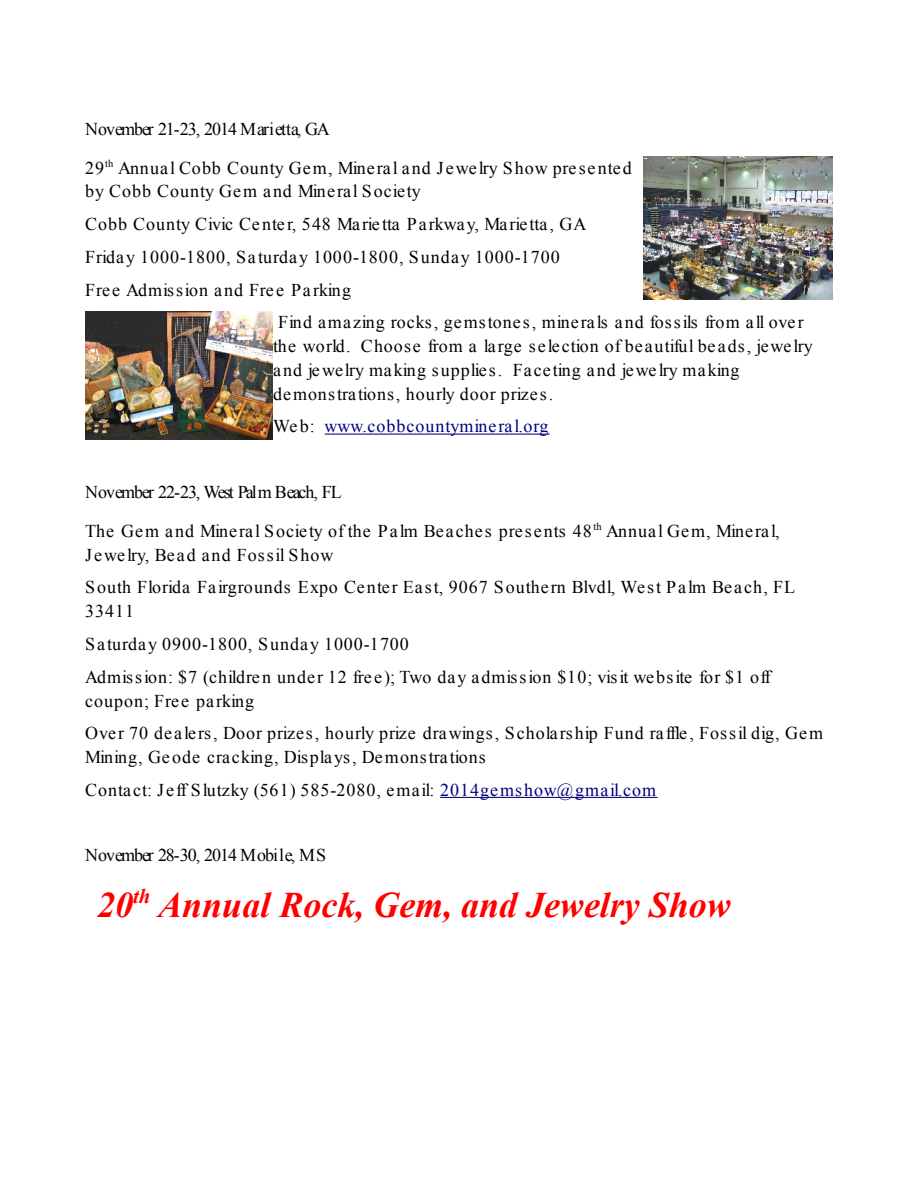
<style>
.page{position:relative;width:918px;height:1188px;background:#fff}
.page>*{position:absolute;margin:0;border:0;box-sizing:border-box;transform-origin:0 0}
.t1{font:italic 700 36px "Times New Roman";color:#f00}
.t2{font:18px/32.7px "Times New Roman";letter-spacing:.05em;color:#000}
.t3{font:18px "Times New Roman";letter-spacing:.055em;color:#000080}
.t4{font:18px "Times New Roman";letter-spacing:-.055em;color:#000}
.s1{color:#000}
.s2{color:#000080}
</style>
<div class="page">
<hr style="left:325px;top:434px;width:225px;height:1px;background:#000080">
<hr style="left:440px;top:797px;width:217px;height:1px;background:#000080">
<img style="left:644px;top:157px;width:189px;height:142px">
<img style="left:85px;top:311px;width:188px;height:129px">
<p class="t2" style="left:85px;top:111px;width:548px;line-height:38.8px">November 21-23, 2014 Marietta, GA<br>29<sup>th</sup> Annual Cobb County Gem, Mineral and Jewelry Show presented</p>
<p class="t2" style="left:85px;top:177px;width:337px">by Cobb County Gem and Mineral Society</p>
<p class="t2" style="left:85px;top:209px;width:503px">Cobb County Civic Center, 548 Marietta Parkway, Marietta, GA</p>
<p class="t2" style="left:85px;top:242px;width:476px">Friday 1000-1800, Saturday 1000-1800, Sunday 1000-1700</p>
<p class="t2" style="left:85px;top:275px;width:267px">Free Admission and Free Parking</p>
<p class="t2" style="left:278px;top:308px;width:527px">Find amazing rocks, gemstones, minerals and fossils from all over</p>
<p class="t2" style="left:273px;top:336px;width:541px;line-height:23.9px">the world. Choose from a large selection of beautiful beads, jewelry and jewelry making supplies. Faceting and jewelry making demonstrations, hourly door prizes.</p>
<p class="t3" style="left:273px;top:420px;width:277px"><span class="s1">Web:</span> www.cobbcountymineral.org</p>
<p class="t2" style="left:85px;top:474px;width:696px;line-height:38.8px">November 22-23, West Palm Beach, FL<br>The Gem and Mineral Society of the Palm Beaches presents 48<sup>th</sup> Annual Gem, Mineral,</p>
<p class="t2" style="left:85px;top:540px;width:711px">Jewelry, Bead and Fossil Show<br>South Florida Fairgrounds Expo Center East, 9067 Southern Blvdl, West Palm Beach, FL</p>
<p class="t2" style="left:85px;top:596px;width:687px">33411<br>Saturday 0900-1800, Sunday 1000-1700<br>Admission: $7 (children under 12 free); Two day admission $10; visit website for $1 off</p>
<p class="t2" style="left:85px;top:686px;width:740px">coupon; Free parking<br>Over 70 dealers, Door prizes, hourly prize drawings, Scholarship Fund raffle, Fossil dig, Gem</p>
<p class="t2" style="left:85px;top:742px;width:573px">Mining, Geode cracking, Displays, Demonstrations<br>Contact: Jeff Slutzky (561) 585-2080, email: <span class="s2">2014gemshow@gmail.com</span></p>
<p class="t4" style="left:85px;top:849px;width:242px">November 28-30, 2014 Mobile, MS</p>
<h1 class="t1" style="left:97px;top:893px;width:635px">20<sup>th</sup> Annual Rock, Gem, and Jewelry Show</h1>
</div>
